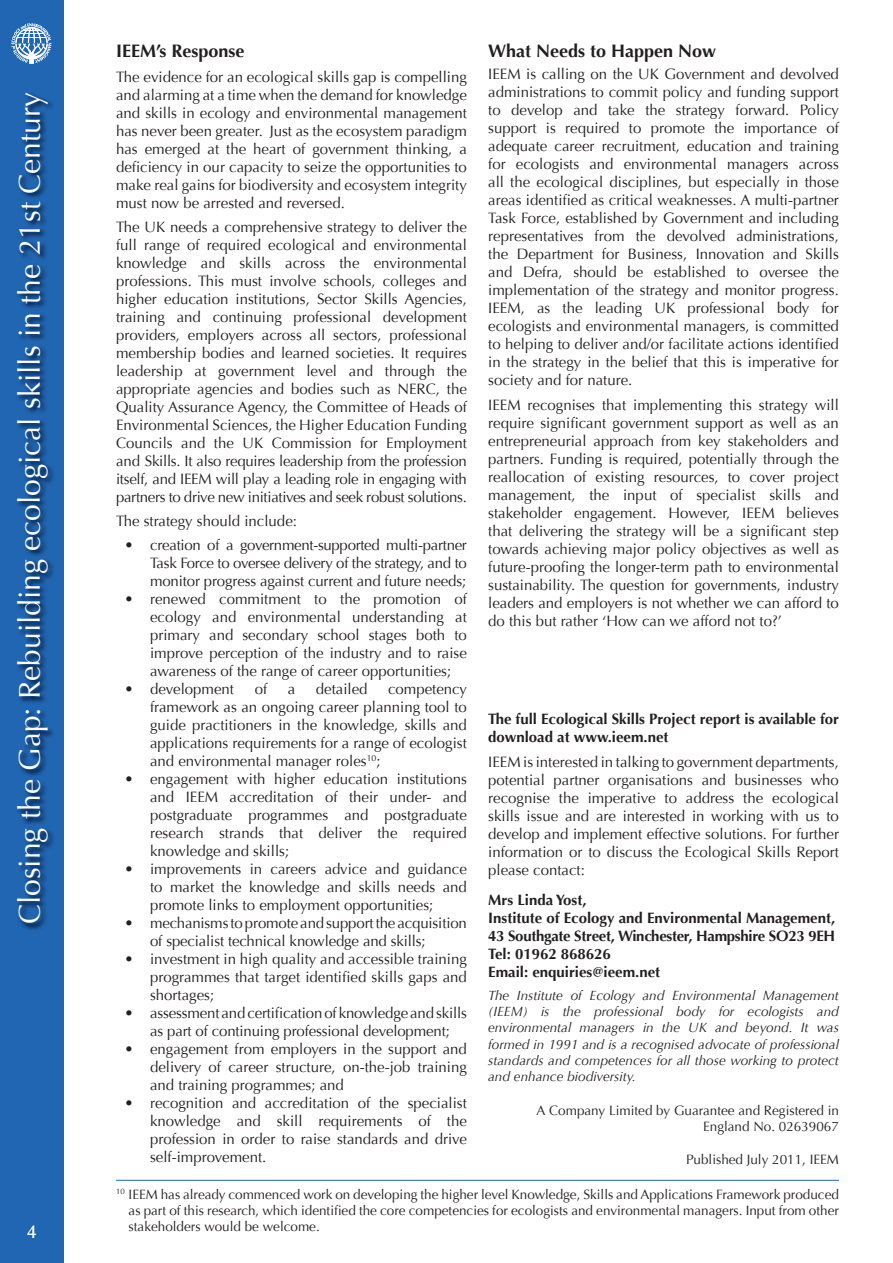
<style>
.page{position:relative;width:893px;height:1263px;background:#fff}
.page>*{position:absolute;margin:0;border:0;box-sizing:border-box;transform-origin:0 0}
.t1{font:30px "Optima";color:#fff}
.t2{font:700 18px "Optima";color:#231f20}
.t3{font:18px "Times";color:#fff}
.t4{font:15px/18px "Optima";color:#231f20;text-align:justify}
.t5{font:700 15px/18px "Optima";color:#231f20}
.t6{font:13.5px/16.2px "Optima";color:#231f20;text-align:justify}
.t7{font:italic 13.5px/16.2px "Optima";color:#231f20;text-align:justify}
</style>
<div class="page">
<div style="left:0;top:0;width:64px;height:1263px;background:#2066b2"></div>
<img style="left:18px;top:93px;width:36px;height:837px">
<svg style="left:11px;top:23px;width:40px;height:41px"></svg>
<hr style="left:116px;top:1180px;width:723px;height:1px;background:#2066b2">
<h1 class="t1" style="left:12px;top:924px;width:834px;rotate:-90deg">Closing the Gap: Rebuilding ecological skills in the 21st Century</h1>
<p class="t3" style="left:27px;top:1224px;width:10px">4</p>
<p class="t2" style="left:116px;top:40px;width:130px">IEEM’s Response</p>
<p class="t4" style="left:116px;top:68px;width:352px">The evidence for an ecological skills gap is compelling and alarming at a time when the demand for knowledge and skills in ecology and environmental management has never been greater. Just as the ecosystem paradigm has emerged at the heart of government thinking, a deficiency in our capacity to seize the opportunities to make real gains for biodiversity and ecosystem integrity must now be arrested and reversed.</p>
<p class="t4" style="left:116px;top:218px;width:352px">The UK needs a comprehensive strategy to deliver the full range of required ecological and environmental knowledge and skills across the environmental professions. This must involve schools, colleges and higher education institutions, Sector Skills Agencies, training and continuing professional development providers, employers across all sectors, professional membership bodies and learned societies. It requires leadership at government level and through the appropriate agencies and bodies such as NERC, the Quality Assurance Agency, the Committee of Heads of Environmental Sciences, the Higher Education Funding Councils and the UK Commission for Employment and Skills. It also requires leadership from the profession itself, and IEEM will play a leading role in engaging with partners to drive new initiatives and seek robust solutions.</p>
<p class="t4" style="left:116px;top:512px;width:182px">The strategy should include:</p>
<p class="t4" style="left:150px;top:536px;width:318px;text-indent:-26px">• creation of a government-supported multi-partner Task Force to oversee delivery of the strategy, and to monitor progress against current and future needs;</p>
<p class="t4" style="left:150px;top:590px;width:318px;text-indent:-26px">• renewed commitment to the promotion of ecology and environmental understanding at primary and secondary school stages both to improve perception of the industry and to raise awareness of the range of career opportunities;</p>
<p class="t4" style="left:125px;top:680px;width:111px">• development</p>
<p class="t4" style="left:255px;top:680px;width:14px">of</p>
<p class="t4" style="left:288px;top:680px;width:9px">a</p>
<p class="t4" style="left:316px;top:680px;width:53px">detailed</p>
<p class="t4" style="left:150px;top:680px;width:318px;text-indent:238px">competency framework as an ongoing career planning tool to guide practitioners in the knowledge, skills and applications requirements for a range of ecologist and environmental manager roles<sup>10</sup>;</p>
<p class="t4" style="left:150px;top:770px;width:318px;text-indent:-26px">• engagement with higher education institutions and IEEM accreditation of their under- and postgraduate programmes and postgraduate research strands that deliver the required knowledge and skills;</p>
<p class="t4" style="left:150px;top:860px;width:318px;text-indent:-26px">• improvements in careers advice and guidance to market the knowledge and skills needs and promote links to employment opportunities;</p>
<p class="t4" style="left:150px;top:914px;width:318px;text-indent:-26px">• mechanisms to promote and support the acquisition of specialist technical knowledge and skills;</p>
<p class="t4" style="left:150px;top:950px;width:318px;text-indent:-26px">• investment in high quality and accessible training programmes that target identified skills gaps and shortages;</p>
<p class="t4" style="left:125px;top:1004px;width:344px;text-align:center">• assessment and certification of knowledge and skills as part of continuing professional development;</p>
<p class="t4" style="left:150px;top:1040px;width:318px;text-indent:-26px">• engagement from employers in the support and delivery of career structure, on-the-job training and training programmes; and</p>
<p class="t4" style="left:150px;top:1094px;width:318px;text-indent:-26px">• recognition and accreditation of the specialist knowledge and skill requirements of the profession in order to raise standards and drive self-improvement.</p>
<p class="t2" style="left:488px;top:40px;width:229px">What Needs to Happen Now</p>
<p class="t4" style="left:488px;top:65px;width:352px">IEEM is calling on the UK Government and devolved administrations to commit policy and funding support to develop and take the strategy forward. Policy support is required to promote the importance of adequate career recruitment, education and training for ecologists and environmental managers across all the ecological disciplines, but especially in those areas identified as critical weaknesses. A multi-partner Task Force, established by Government and including representatives from the devolved administrations, the Department for Business, Innovation and Skills and Defra, should be established to oversee the implementation of the strategy and monitor progress.<br>IEEM, as the leading UK professional body for ecologists and environmental managers, is committed to helping to deliver and/or facilitate actions identified in the strategy in the belief that this is imperative for society and for nature.</p>
<p class="t4" style="left:488px;top:396px;width:352px">IEEM recognises that implementing this strategy will require significant government support as well as an entrepreneurial approach from key stakeholders and partners. Funding is required, potentially through the reallocation of existing resources, to cover project management, the input of specialist skills and stakeholder engagement. However, IEEM believes that delivering the strategy will be a significant step towards achieving major policy objectives as well as future-proofing the longer-term path to environmental sustainability. The question for governments, industry leaders and employers is not whether we can afford to do this but rather ‘How can we afford not to?’</p>
<p class="t5" style="left:488px;top:710px;width:352px">The full Ecological Skills Project report is available for download at www.ieem.net</p>
<p class="t4" style="left:488px;top:753px;width:352px">IEEM is interested in talking to government departments, potential partner organisations and businesses who recognise the imperative to address the ecological skills issue and are interested in working with us to develop and implement effective solutions. For further information or to discuss the Ecological Skills Report please contact:</p>
<p class="t5" style="left:488px;top:890px;width:349px">Mrs Linda Yost,<br>Institute of Ecology and Environmental Management, 43 Southgate Street, Winchester, Hampshire SO23 9EH Tel: 01962 868626<br>Email: enquiries@ieem.net</p>
<p class="t7" style="left:488px;top:987px;width:352px">The Institute of Ecology and Environmental Management (IEEM) is the professional body for ecologists and environmental managers in the UK and beyond. It was formed in 1991 and is a recognised advocate of professional standards and competences for all those working to protect and enhance biodiversity.</p>
<p class="t6" style="left:536px;top:1102px;width:304px;text-align:right">A Company Limited by Guarantee and Registered in<br>England No. 02639067</p>
<p class="t6" style="left:686px;top:1151px;width:154px">Published July 2011, IEEM</p>
<p class="t6" style="left:129px;top:1186px;width:712px;text-indent:-13px"><sup>10</sup> IEEM has already commenced work on developing the higher level Knowledge, Skills and Applications Framework produced as part of this research, which identified the core competencies for ecologists and environmental managers. Input from other stakeholders would be welcome.</p>
</div>
